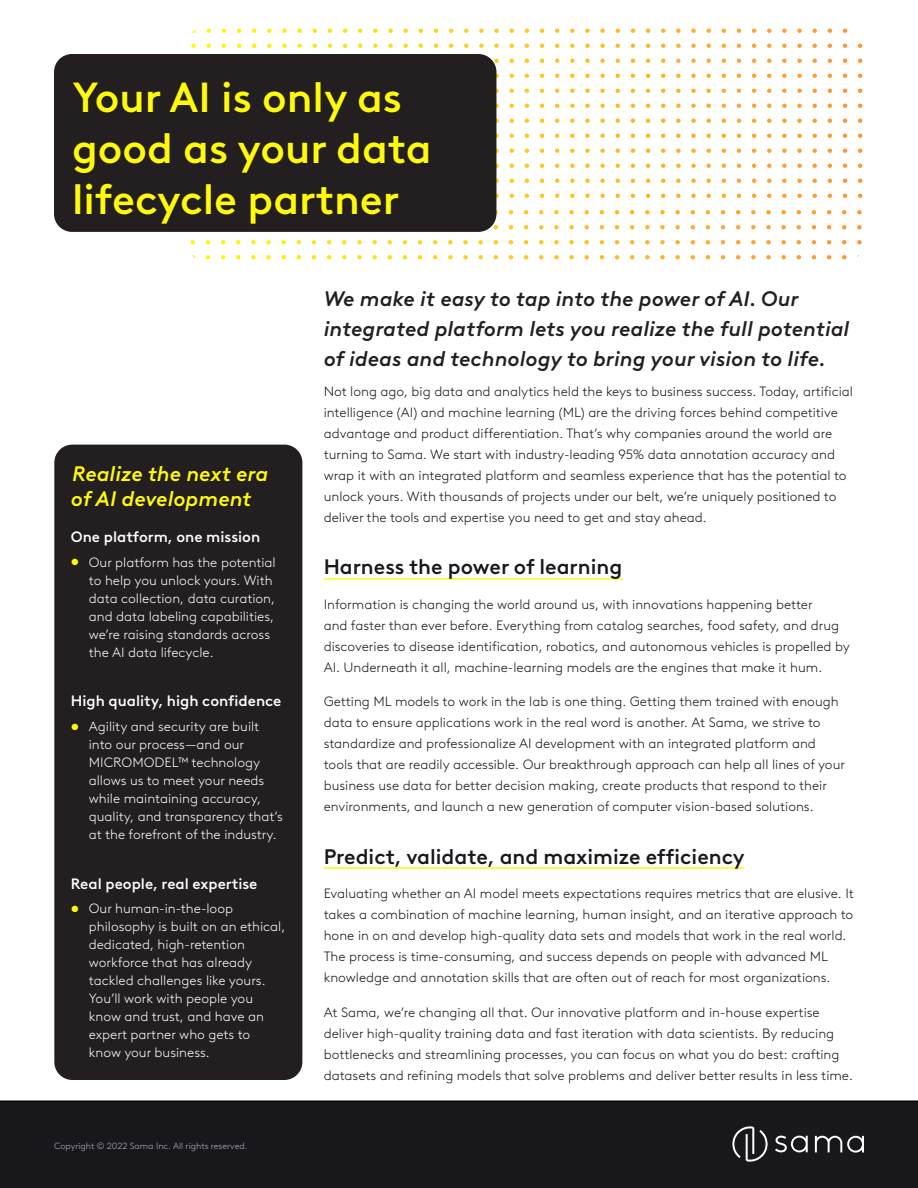
<style>
.page{position:relative;width:918px;height:1188px;background:#fff}
.page>*{position:absolute;margin:0;border:0;box-sizing:border-box;transform-origin:0 0}
.Solution_Brief_Title{font:500 42px/51px "Brown LL";color:#fffa0c}
.Key_Message{font:italic 500 21px/30px "Brown LL";color:#231f20}
.Subhead{font:500 21px "Brown LL";color:#17171c}
.Body_White{font:italic 500 21px/25.2px "Brown LL";color:#fffa0c}
.Sidebar-Heading-Whit{font:500 15px "Brown LL";color:#fff}
.Body_White-2{font:500 15px "Brown LL";color:#fff}
.Body{font:300 13.5px/21px "Brown LL";color:#17171c}
.t1{font:300 13.5px/18px "Brown LL";color:#fff}
.t2{font:300 9px "Brown LL";color:#b4b4c1}
.s1{color:#fffa0c}
</style>
<div class="page">
<div style="left:0;top:1101px;width:918px;height:87px;background:#17171c"></div>
<svg style="left:732px;top:1126px;width:36px;height:36px"></svg>
<svg style="left:775px;top:1136px;width:33px;height:16px"></svg>
<svg style="left:815px;top:1136px;width:49px;height:17px"></svg>
<svg style="left:191px;top:28px;width:672px;height:172px"></svg>
<svg style="left:496px;top:210px;width:364px;height:4px"></svg>
<svg style="left:487px;top:225px;width:373px;height:5px"></svg>
<svg style="left:190px;top:240px;width:670px;height:4px"></svg>
<svg style="left:191px;top:255px;width:669px;height:5px"></svg>
<div style="left:54px;top:54px;width:442px;height:178px;background:#231f20;border-radius:18px"></div>
<hr style="left:324px;top:578px;width:298px;height:2px;background:#fffa0c">
<hr style="left:324px;top:867px;width:420px;height:2px;background:#fffa0c">
<div style="left:54px;top:445px;width:248px;height:635px;background:#231f20;border-radius:18px"></div>
<p class="Solution_Brief_Title" style="left:72px;top:68px;width:361px">Your AI is only as good as your data lifecycle partner</p>
<p class="Body_White" style="left:71px;top:459px;width:199px">Realize the next era of AI development</p>
<p class="Body_White-2" style="left:71px;top:525px;width:191px">One platform, one mission</p>
<p class="t1" style="left:89px;top:553px;width:188px;text-indent:-18px"><span class="s1">•</span> Our platform has the potential to help you unlock yours. With data collection, data curation, and data labeling capabilities, we’re raising standards across the AI data lifecycle.</p>
<p class="Sidebar-Heading-Whit" style="left:71px;top:690px;width:212px">High quality, high confidence</p>
<p class="t1" style="left:89px;top:717px;width:196px;text-indent:-18px"><span class="s1">•</span> Agility and security are built into our process—and our<br>MICROMODEL™ technology allows us to meet your needs while maintaining accuracy, quality, and transparency that’s at the forefront of the industry.</p>
<p class="Sidebar-Heading-Whit" style="left:71px;top:872px;width:188px">Real people, real expertise</p>
<p class="t1" style="left:89px;top:899px;width:198px;text-indent:-18px"><span class="s1">•</span> Our human-in-the-loop philosophy is built on an ethical, dedicated, high-retention workforce that has already tackled challenges like yours.<br>You’ll work with people you know and trust, and have an expert partner who gets to know your business.</p>
<p class="t2" style="left:54px;top:1139px;width:195px">Copyright © 2022 Sama Inc. All rights reserved.</p>
<p class="Key_Message" style="left:324px;top:282px;width:527px">We make it easy to tap into the power of AI. Our integrated platform lets you realize the full potential of ideas and technology to bring your vision to life.</p>
<p class="Body" style="left:324px;top:380px;width:531px">Not long ago, big data and analytics held the keys to business success. Today, artificial intelligence (AI) and machine learning (ML) are the driving forces behind competitive advantage and product differentiation. That’s why companies around the world are turning to Sama. We start with industry-leading 95% data annotation accuracy and wrap it with an integrated platform and seamless experience that has the potential to unlock yours. With thousands of projects under our belt, we’re uniquely positioned to deliver the tools and expertise you need to get and stay ahead.</p>
<p class="Subhead" style="left:324px;top:551px;width:300px">Harness the power of learning</p>
<p class="Body" style="left:324px;top:593px;width:528px">Information is changing the world around us, with innovations happening better<br>and faster than ever before. Everything from catalog searches, food safety, and drug discoveries to disease identification, robotics, and autonomous vehicles is propelled by AI. Underneath it all, machine-learning models are the engines that make it hum.</p>
<p class="Body" style="left:324px;top:690px;width:523px">Getting ML models to work in the lab is one thing. Getting them trained with enough data to ensure applications work in the real word is another. At Sama, we strive to standardize and professionalize AI development with an integrated platform and tools that are readily accessible. Our breakthrough approach can help all lines of your business use data for better decision making, create products that respond to their environments, and launch a new generation of computer vision-based solutions.</p>
<p class="Subhead" style="left:324px;top:840px;width:422px">Predict, validate, and maximize efficiency</p>
<p class="Body" style="left:324px;top:882px;width:532px">Evaluating whether an AI model meets expectations requires metrics that are elusive. It takes a combination of machine learning, human insight, and an iterative approach to hone in on and develop high-quality data sets and models that work in the real world.<br>The process is time-consuming, and success depends on people with advanced ML knowledge and annotation skills that are often out of reach for most organizations.</p>
<p class="Body" style="left:324px;top:1001px;width:531px">At Sama, we’re changing all that. Our innovative platform and in-house expertise deliver high-quality training data and fast iteration with data scientists. By reducing bottlenecks and streamlining processes, you can focus on what you do best: crafting datasets and refining models that solve problems and deliver better results in less time.</p>
</div>
